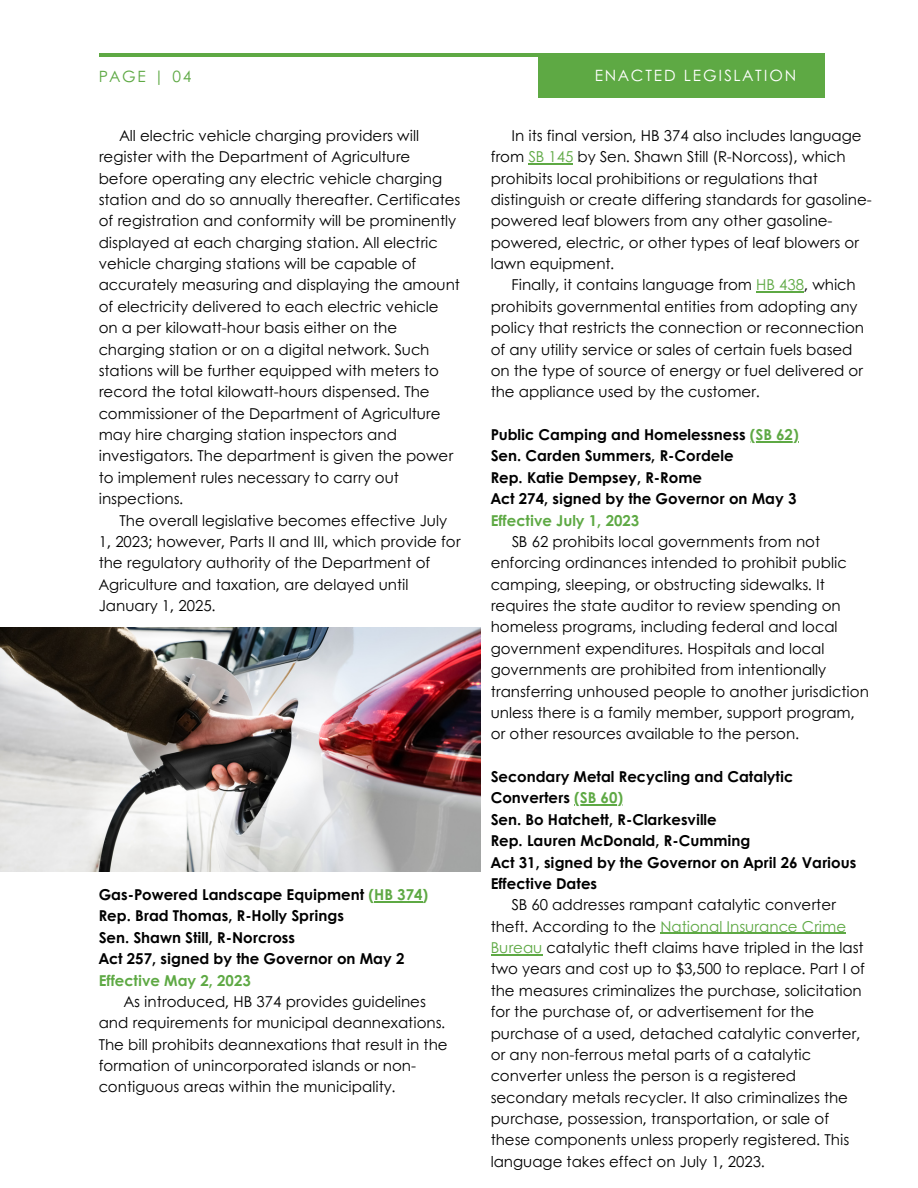
<style>
.page{position:relative;width:918px;height:1188px;background:#fff}
.page>*{position:absolute;margin:0;border:0;box-sizing:border-box;transform-origin:0 0}
.t1{font:15.6px "Century Gothic";letter-spacing:.12em;color:#fff}
.t2{font:15.6px "Century Gothic";letter-spacing:.12em;color:#5ea944}
.t3{font:15px/21.3px "Century Gothic";color:#000}
.t4{font:700 15px/21.3px "Century Gothic";color:#000}
.t5{font:700 15px "Century Gothic";color:#5ea944}
.s1{color:#5ea944}
</style>
<div class="page">
<img style="left:0;top:628px;width:480px;height:244px">
<hr style="left:528px;top:163px;width:45px;height:1px;background:#5ea944">
<hr style="left:756px;top:292px;width:48px;height:1px;background:#5ea944">
<hr style="left:750px;top:441px;width:49px;height:1px;background:#5ea944">
<hr style="left:574px;top:805px;width:49px;height:1px;background:#5ea944">
<hr style="left:660px;top:933px;width:186px;height:1px;background:#5ea944">
<hr style="left:491px;top:954px;width:51px;height:1px;background:#5ea944">
<hr style="left:374px;top:901px;width:48px;height:1px;background:#5ea944">
<hr style="left:99px;top:53px;width:725px;height:4px;background:#5ea944">
<div style="left:538px;top:53px;width:287px;height:44px;background:#5ea944"></div>
<p class="t2" style="left:99px;top:64px;width:94px">PAGE | 04</p>
<p class="t1" style="left:595px;top:63px;width:203px">ENACTED LEGISLATION</p>
<p class="t3" style="left:99px;top:124px;width:363px;text-indent:21px">All electric vehicle charging providers will register with the Department of Agriculture before operating any electric vehicle charging station and do so annually thereafter. Certificates of registration and conformity will be prominently displayed at each charging station. All electric vehicle charging stations will be capable of accurately measuring and displaying the amount of electricity delivered to each electric vehicle on a per kilowatt-hour basis either on the charging station or on a digital network. Such</p>
<p class="t3" style="left:99px;top:359px;width:356px">stations will be further equipped with meters to record the total kilowatt-hours dispensed. The commissioner of the Department of Agriculture may hire charging station inspectors and investigators. The department is given the power to implement rules necessary to carry out inspections.</p>
<p class="t3" style="left:99px;top:509px;width:363px;text-indent:21px">The overall legislative becomes effective July 1, 2023; however, Parts II and III, which provide for the regulatory authority of the Department of Agriculture and taxation, are delayed until January 1, 2025.</p>
<p class="t4" style="left:99px;top:883px;width:331px">Gas-Powered Landscape Equipment <span class="s1">(HB 374)</span></p>
<p class="t4" style="left:99px;top:905px;width:247px">Rep. Brad Thomas, R-Holly Springs</p>
<p class="t4" style="left:99px;top:926px;width:198px">Sen. Shawn Still, R-Norcross</p>
<p class="t4" style="left:99px;top:947px;width:307px">Act 257, signed by the Governor on May 2</p>
<p class="t5" style="left:99px;top:969px;width:154px">Effective May 2, 2023</p>
<p class="t3" style="left:99px;top:990px;width:350px;text-indent:25px">As introduced, HB 374 provides guidelines and requirements for municipal deannexations.<br>The bill prohibits deannexations that result in the formation of unincorporated islands or non&shy;contiguous areas within the municipality.</p>
<p class="t3" style="left:491px;top:124px;width:383px;text-indent:21px">In its final version, HB 374 also includes language from <span class="s1">SB 145</span> by Sen. Shawn Still (R-Norcoss), which prohibits local prohibitions or regulations that distinguish or create differing standards for gasoline&shy;powered leaf blowers from any other gasoline&shy;powered, electric, or other types of leaf blowers or lawn equipment.</p>
<p class="t3" style="left:491px;top:274px;width:375px;text-indent:21px">Finally, it contains language from <span class="s1">HB 438</span>, which prohibits governmental entities from adopting any policy that restricts the connection or reconnection of any utility service or sales of certain fuels based on the type of source of energy or fuel delivered or the appliance used by the customer.</p>
<p class="t4" style="left:491px;top:423px;width:310px">Public Camping and Homelessness <span class="s1">(SB 62)</span></p>
<p class="t4" style="left:491px;top:445px;width:244px">Sen. Carden Summers, R-Cordele</p>
<p class="t4" style="left:491px;top:466px;width:213px">Rep. Katie Dempsey, R-Rome</p>
<p class="t4" style="left:491px;top:487px;width:307px">Act 274, signed by the Governor on May 3</p>
<p class="t5" style="left:491px;top:509px;width:150px">Effective July 1, 2023</p>
<p class="t3" style="left:491px;top:530px;width:380px;text-indent:21px">SB 62 prohibits local governments from not enforcing ordinances intended to prohibit public camping, sleeping, or obstructing sidewalks. It requires the state auditor to review spending on homeless programs, including federal and local government expenditures. Hospitals and local governments are prohibited from intentionally transferring unhoused people to another jurisdiction unless there is a family member, support program, or other resources available to the person.</p>
<p class="t4" style="left:491px;top:765px;width:304px">Secondary Metal Recycling and Catalytic<br>Converters <span class="s1">(SB 60)</span></p>
<p class="t4" style="left:491px;top:808px;width:228px">Sen. Bo Hatchett, R-Clarkesville</p>
<p class="t4" style="left:491px;top:829px;width:261px">Rep. Lauren McDonald, R-Cumming</p>
<p class="t4" style="left:491px;top:851px;width:367px">Act 31, signed by the Governor on April 26 Various<br>Effective Dates</p>
<p class="t3" style="left:491px;top:894px;width:376px;text-indent:21px">SB 60 addresses rampant catalytic converter theft. According to the <span class="s1">National Insurance Crime Bureau</span> catalytic theft claims have tripled in the last two years and cost up to $3,500 to replace. Part I of the measures criminalizes the purchase, solicitation for the purchase of, or advertisement for the purchase of a used, detached catalytic converter, or any non-ferrous metal parts of a catalytic converter unless the person is a registered secondary metals recycler. It also criminalizes the purchase, possession, transportation, or sale of these components unless properly registered. This language takes effect on July 1, 2023.</p>
</div>
